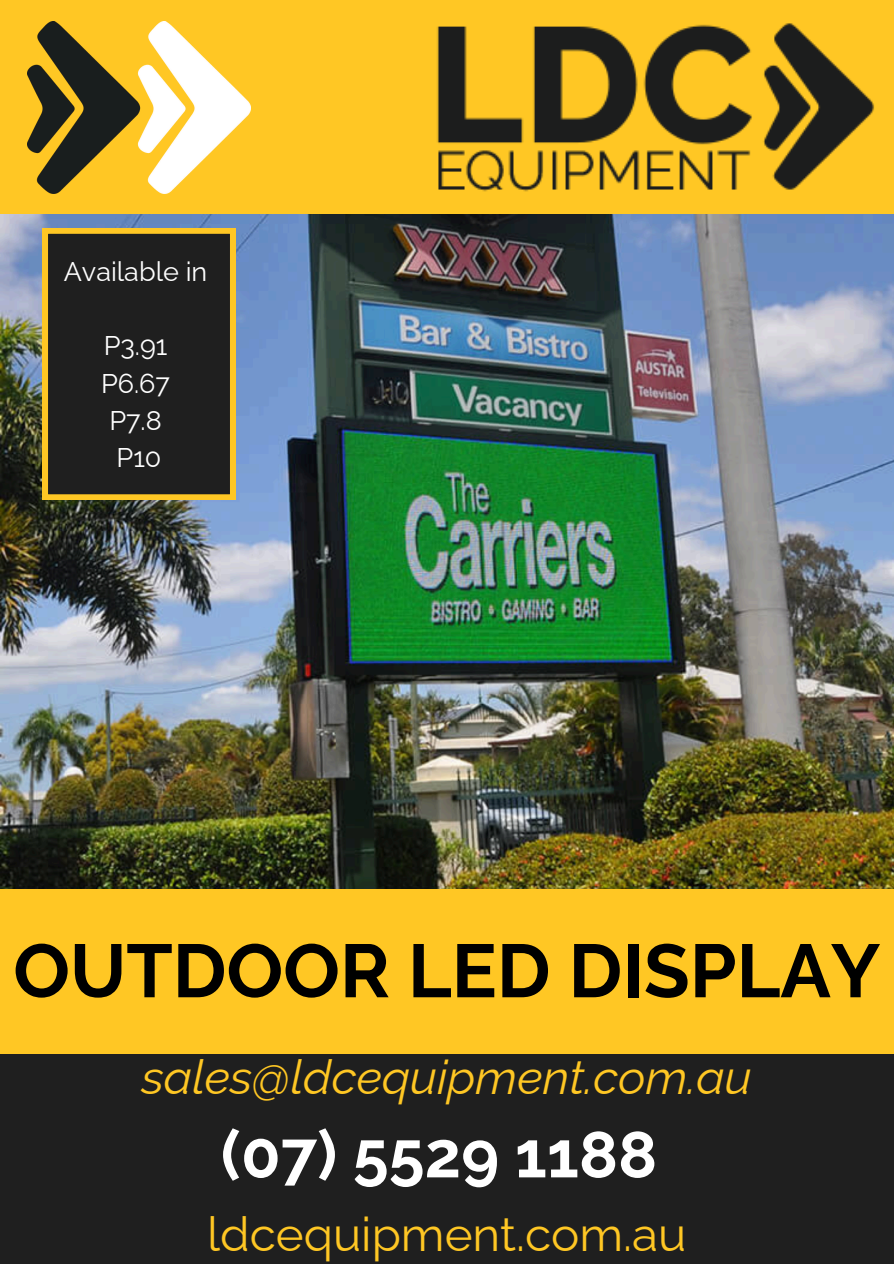
<style>
.page{position:relative;width:894px;height:1264px;background:#fff}
.page>*{position:absolute;margin:0;border:0;box-sizing:border-box;transform-origin:0 0}
.t1{font:700 75px "Raleway";color:#000}
.t2{font:700 64.8px "Raleway";color:#fff}
.t3{font:italic 47.55px "Raleway";color:#ffc724}
.t4{font:47.55px "Raleway";color:#ffc724}
.t5{font:27px/37.2px "Raleway";color:#fff;text-align:center}
</style>
<div class="page">
<div style="left:0;top:1049px;width:893px;height:214px;background:#1f1f1f"></div>
<div style="left:0;top:0;width:893px;height:214px;background:#ffc724"></div>
<img style="left:437px;top:23px;width:437px;height:169px">
<img style="left:27px;top:21px;width:223px;height:172px">
<div style="left:0;top:888px;width:893px;height:165px;background:#ffc724"></div>
<img style="left:0;top:214px;width:893px;height:674px">
<svg style="left:42px;top:228px;width:193px;height:271px;background:#342e1f"></svg>
<p class="t5" style="left:64px;top:253px;width:145px">Available in</p>
<h3 class="t5" style="left:101px;top:327px;width:70px">P3.91<br>P6.67<br>P7.8<br>P10</h3>
<h2 class="t1" style="left:13px;top:926px;width:868px">OUTDOOR LED DISPLAY</h2>
<h1 class="t3" style="left:142px;top:1049px;width:611px">sales@ldcequipment.com.au</h1>
<h1 class="t2" style="left:221px;top:1116px;width:438px">(07) 5529 1188</h1>
<h1 class="t4" style="left:207px;top:1205px;width:480px">ldcequipment.com.au</h1>
</div>
